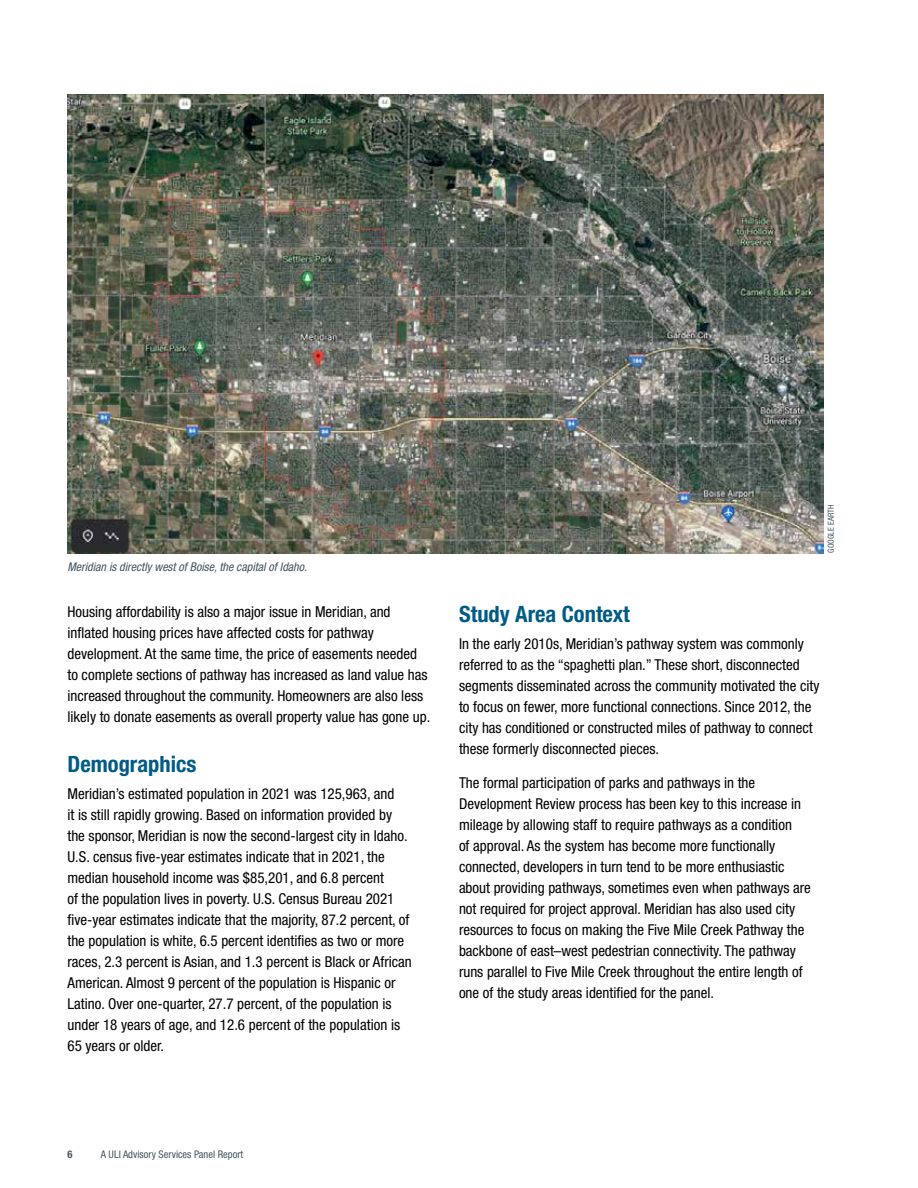
<style>
.page{position:relative;width:918px;height:1188px;background:#fff}
.page>*{position:absolute;margin:0;border:0;box-sizing:border-box;transform-origin:0 0}
.t1{font:700 condensed 22.5px "Helvetica Neue LT Std";color:#005b89}
.t2{font:condensed 15px/21px "Helvetica Neue LT Std";color:#000}
.t3{font:italic condensed 12px "Helvetica Neue LT Std";color:#455560}
.t4{font:condensed 10.5px "Helvetica Neue LT Std";color:#455560}
.t5{font:700 condensed 10.5px "Helvetica Neue LT Std";color:#455560}
.t6{font:condensed 8.25px "Helvetica Neue LT Std";color:#455560}
</style>
<div class="page">
<img style="left:68px;top:94px;width:756px;height:460px">
<p class="t3" style="left:68px;top:560px;width:241px">Meridian is directly west of Boise, the capital of Idaho.</p>
<p class="t2" style="left:68px;top:601px;width:364px">Housing affordability is also a major issue in Meridian, and inflated housing prices have affected costs for pathway development. At the same time, the price of easements needed to complete sections of pathway has increased as land value has increased throughout the community. Homeowners are also less likely to donate easements as overall property value has gone up.</p>
<h1 class="t1" style="left:68px;top:750px;width:131px">Demographics</h1>
<p class="t2" style="left:68px;top:783px;width:346px">Meridian’s estimated population in 2021 was 125,963, and<br>it is still rapidly growing. Based on information provided by the sponsor, Meridian is now the second-largest city in Idaho.<br>U.S. census five-year estimates indicate that in 2021, the median household income was $85,201, and 6.8 percent<br>of the population lives in poverty. U.S. Census Bureau 2021 five-year estimates indicate that the majority, 87.2 percent, of the population is white, 6.5 percent identifies as two or more races, 2.3 percent is Asian, and 1.3 percent is Black or African American. Almost 9 percent of the population is Hispanic or Latino. Over one-quarter, 27.7 percent, of the population is under 18 years of age, and 12.6 percent of the population is 65 years or older.</p>
<p class="t6" style="left:826px;top:553px;width:49px;rotate:-90deg">GOOGLE EARTH</p>
<h1 class="t1" style="left:459px;top:600px;width:172px">Study Area Context</h1>
<p class="t2" style="left:459px;top:633px;width:362px">In the early 2010s, Meridian’s pathway system was commonly referred to as the “spaghetti plan.” These short, disconnected segments disseminated across the community motivated the city to focus on fewer, more functional connections. Since 2012, the city has conditioned or constructed miles of pathway to connect these formerly disconnected pieces.</p>
<p class="t2" style="left:459px;top:772px;width:353px">The formal participation of parks and pathways in the Development Review process has been key to this increase in mileage by allowing staff to require pathways as a condition<br>of approval. As the system has become more functionally connected, developers in turn tend to be more enthusiastic about providing pathways, sometimes even when pathways are not required for project approval. Meridian has also used city resources to focus on making the Five Mile Creek Pathway the backbone of east–west pedestrian connectivity. The pathway runs parallel to Five Mile Creek throughout the entire length of one of the study areas identified for the panel.</p>
<p class="t5" style="left:68px;top:1148px;width:7px">6</p>
<p class="t4" style="left:101px;top:1148px;width:144px">A ULI Advisory Services Panel Report</p>
</div>
